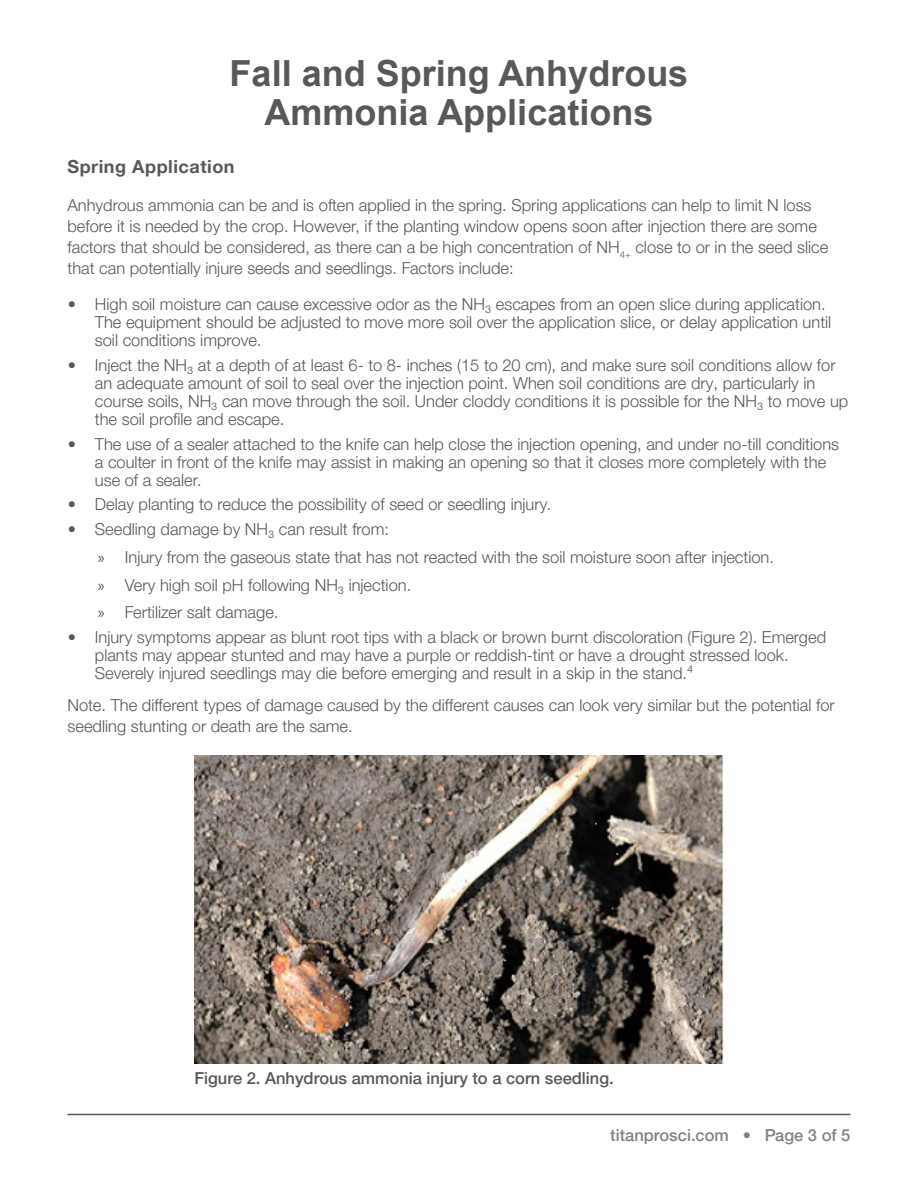
<style>
.page{position:relative;width:918px;height:1188px;background:#fff}
.page>*{position:absolute;margin:0;border:0;box-sizing:border-box;transform-origin:0 0}
.Universal_Title{font:700 36px/39px "Arial";color:#57585a;text-align:center}
.Universal_Subhead{font:700 18px "Helvetica Neue LTW1 G";letter-spacing:.03em;color:#57585a}
.Universal_Text{font:300 16.5px/18px "Helvetica Neue LTW1 G";color:#57585a}
.Universal_Caption{font:500 16.5px "Helvetica Neue LTW1 G";color:#57585a}
.t1{font:500 16.5px "Helvetica Neue LTW1 G";color:#808285}
.s1{font-family:"Myriad Pro";font-weight:400}
</style>
<div class="page">
<hr style="left:68px;top:1114px;width:782px;height:1px;background:#57585a">
<img style="left:194px;top:755px;width:530px;height:309px">
<p class="Universal_Title" style="left:230px;top:54px;width:460px">Fall and Spring Anhydrous<br>Ammonia Applications</p>
<p class="Universal_Subhead" style="left:68px;top:155px;width:169px">Spring Application</p>
<p class="Universal_Text" style="left:68px;top:194px;width:762px;line-height:21px">Anhydrous ammonia can be and is often applied in the spring. Spring applications can help to limit N loss before it is needed by the crop. However, if the planting window opens soon after injection there are some factors that should be considered, as there can a be high concentration of NH<sub>4+</sub> close to or in the seed slice that can potentially injure seeds and seedlings. Factors include:</p>
<p class="Universal_Text" style="left:95px;top:295px;width:738px;text-indent:-27px">• High soil moisture can cause excessive odor as the NH₃ escapes from an open slice during application.<br>The equipment should be adjusted to move more soil over the application slice, or delay application until soil conditions improve.</p>
<p class="Universal_Text" style="left:95px;top:356px;width:755px;text-indent:-27px">• Inject the NH₃ at a depth of at least 6- to 8- inches (15 to 20 cm), and make sure soil conditions allow for an adequate amount of soil to seal over the injection point. When soil conditions are dry, particularly in course soils, NH₃ can move through the soil. Under cloddy conditions it is possible for the NH₃ to move up the soil profile and escape.</p>
<p class="Universal_Text" style="left:95px;top:435px;width:746px;text-indent:-27px">• The use of a sealer attached to the knife can help close the injection opening, and under no-till conditions a coulter in front of the knife may assist in making an opening so that it closes more completely with the use of a sealer.</p>
<p class="Universal_Text" style="left:68px;top:495px;width:485px">• Delay planting to reduce the possibility of seed or seedling injury.</p>
<p class="Universal_Text" style="left:68px;top:520px;width:323px">• Seedling damage by NH₃ can result from:</p>
<p class="Universal_Text" style="left:98px;top:548px;width:678px"><span class="s1">»</span> Injury from the gaseous state that has not reacted with the soil moisture soon after injection.</p>
<p class="Universal_Text" style="left:98px;top:576px;width:315px"><span class="s1">»</span> Very high soil pH following NH₃ injection.</p>
<p class="Universal_Text" style="left:98px;top:603px;width:182px"><span class="s1">»</span> Fertilizer salt damage.</p>
<p class="Universal_Text" style="left:95px;top:628px;width:733px;text-indent:-27px">• Injury symptoms appear as blunt root tips with a black or brown burnt discoloration (Figure 2). Emerged plants may appear stunted and may have a purple or reddish-tint or have a drought stressed look.<br>Severely injured seedlings may die before emerging and result in a skip in the stand.⁴</p>
<p class="Universal_Text" style="left:68px;top:695px;width:769px;line-height:21px">Note. The different types of damage caused by the different causes can look very similar but the potential for seedling stunting or death are the same.</p>
<p class="Universal_Caption" style="left:194px;top:1068px;width:421px">Figure 2. Anhydrous ammonia injury to a corn seedling.</p>
<p class="t1" style="left:610px;top:1125px;width:242px">titanprosci.com • Page 3 of 5</p>
</div>
